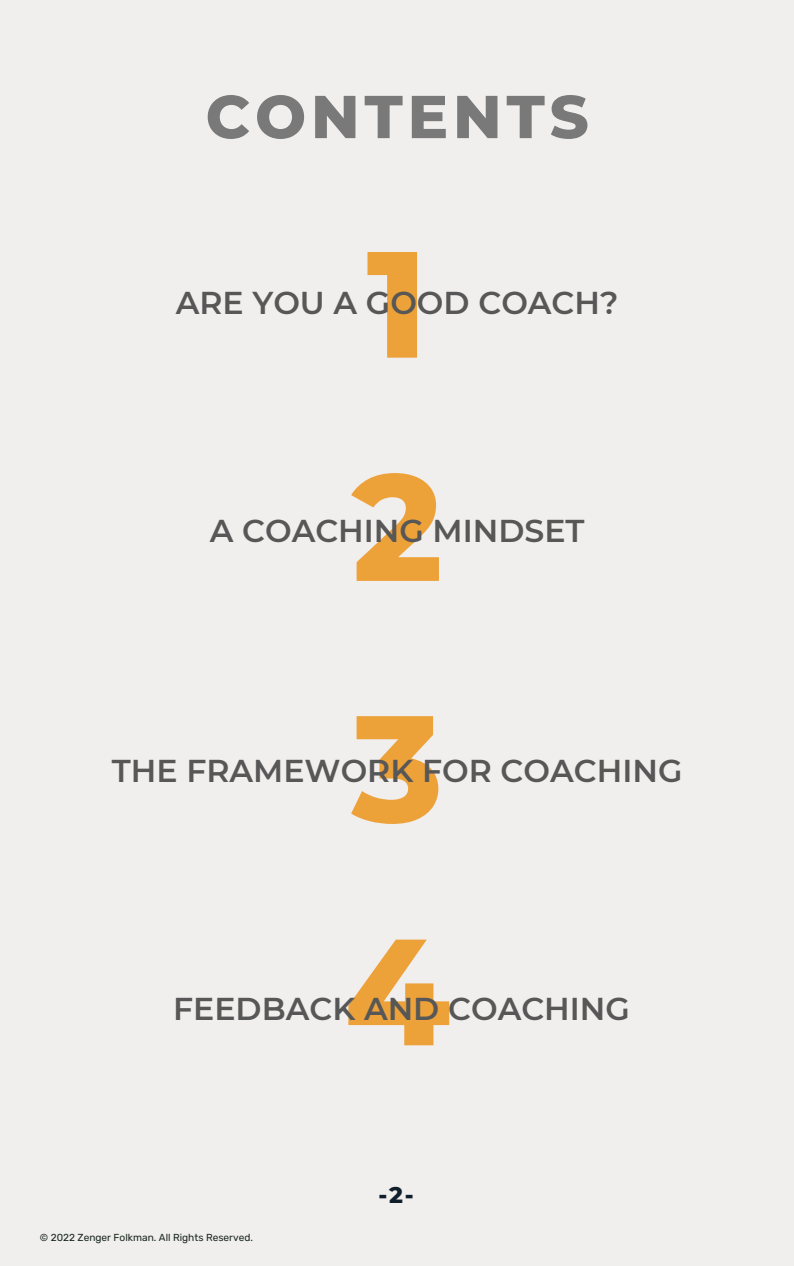
<style>
.page{position:relative;width:794px;height:1266px;background:#fff}
.page>*{position:absolute;margin:0;border:0;box-sizing:border-box;transform-origin:0 0}
.t1{font:800 150.98px "Montserrat";color:#eda139}
.t2{font:800 60.38px "Montserrat";letter-spacing:.08em;color:#797979}
.t3{font:600 31.58px "Montserrat";color:#575757}
.t4{font:800 23.02px "Montserrat";color:#101f2c}
.t5{font:10.12px "Rubik";color:#19291d}
</style>
<div class="page">
<div style="left:0;top:0;width:793px;height:1266px;background:#f1eeee"></div>
<h2 class="t2" style="left:205px;top:72px;width:384px">CONTENTS</h2>
<h1 class="t1" style="left:366px;top:193px;width:63px">1</h1>
<p class="t3" style="left:176px;top:280px;width:444px">ARE YOU A GOOD COACH?</p>
<h1 class="t1" style="left:352px;top:416px;width:92px">2</h1>
<p class="t3" style="left:210px;top:508px;width:376px">A COACHING MINDSET</p>
<h1 class="t1" style="left:351px;top:657px;width:93px">3</h1>
<p class="t3" style="left:112px;top:749px;width:571px">THE FRAMEWORK FOR COACHING</p>
<h1 class="t1" style="left:344px;top:881px;width:107px">4</h1>
<p class="t3" style="left:173px;top:986px;width:458px">FEEDBACK AND COACHING</p>
<p class="t5" style="left:40px;top:1231px;width:214px">© 2022 Zenger Folkman. All Rights Reserved.</p>
<p class="t4" style="left:378px;top:1178px;width:37px">-2-</p>
</div>
